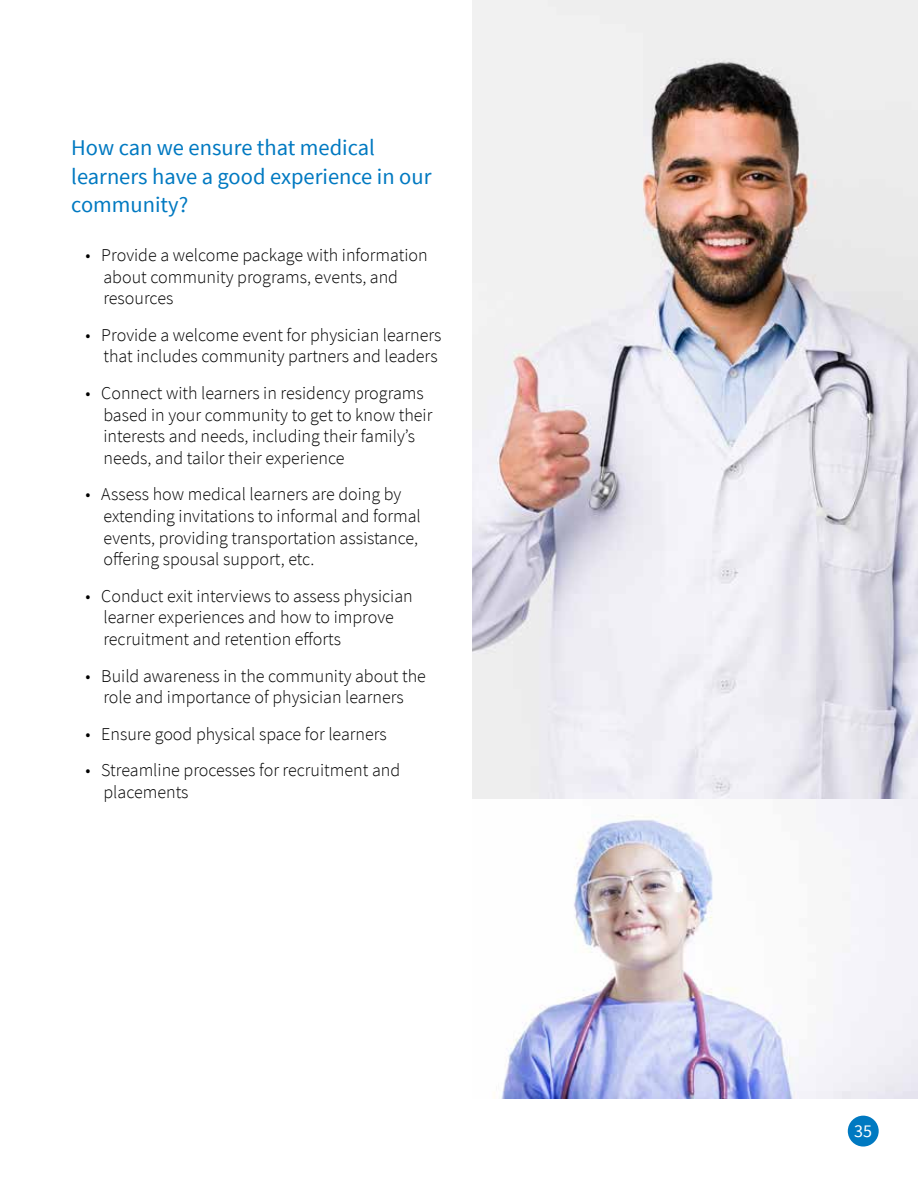
<style>
.page{position:relative;width:918px;height:1188px;background:#fff}
.page>*{position:absolute;margin:0;border:0;box-sizing:border-box;transform-origin:0 0}
.t1{font:22.5px/28.5px "Source Sans Pro";color:#0079c1}
.t2{font:300 18px/21.6px "Source Sans Pro";color:#000}
.t3{font:18px "Source Sans Pro";color:#fff}
</style>
<div class="page">
<div style="left:848px;top:1116px;width:31px;height:31px;background:#0079c1;border-radius:50%"></div>
<img style="left:472px;top:0;width:446px;height:1099px">
<p class="t1" style="left:71px;top:133px;width:362px">How can we ensure that medical learners have a good experience in our community?</p>
<p class="t2" style="left:103px;top:244px;width:326px;text-indent:-18px">• Provide a welcome package with information about community programs, events, and resources</p>
<p class="t2" style="left:85px;top:324px;width:357px;text-align:right">• Provide a welcome event for physician learners that includes community partners and leaders</p>
<p class="t2" style="left:103px;top:382px;width:330px;text-indent:-18px">• Connect with learners in residency programs based in your community to get to know their interests and needs, including their family’s needs, and tailor their experience</p>
<p class="t2" style="left:103px;top:484px;width:319px;text-indent:-18px">• Assess how medical learners are doing by extending invitations to informal and formal events, providing transportation assistance, offering spousal support, etc.</p>
<p class="t2" style="left:103px;top:585px;width:311px;text-indent:-18px">• Conduct exit interviews to assess physician learner experiences and how to improve recruitment and retention efforts</p>
<p class="t2" style="left:85px;top:665px;width:342px;text-align:center">• Build awareness in the community about the role and importance of physician learners</p>
<p class="t2" style="left:85px;top:723px;width:303px">• Ensure good physical space for learners</p>
<p class="t2" style="left:103px;top:760px;width:298px;text-indent:-18px">• Streamline processes for recruitment and placements</p>
<p class="t3" style="left:854px;top:1119px;width:19px">35</p>
</div>
